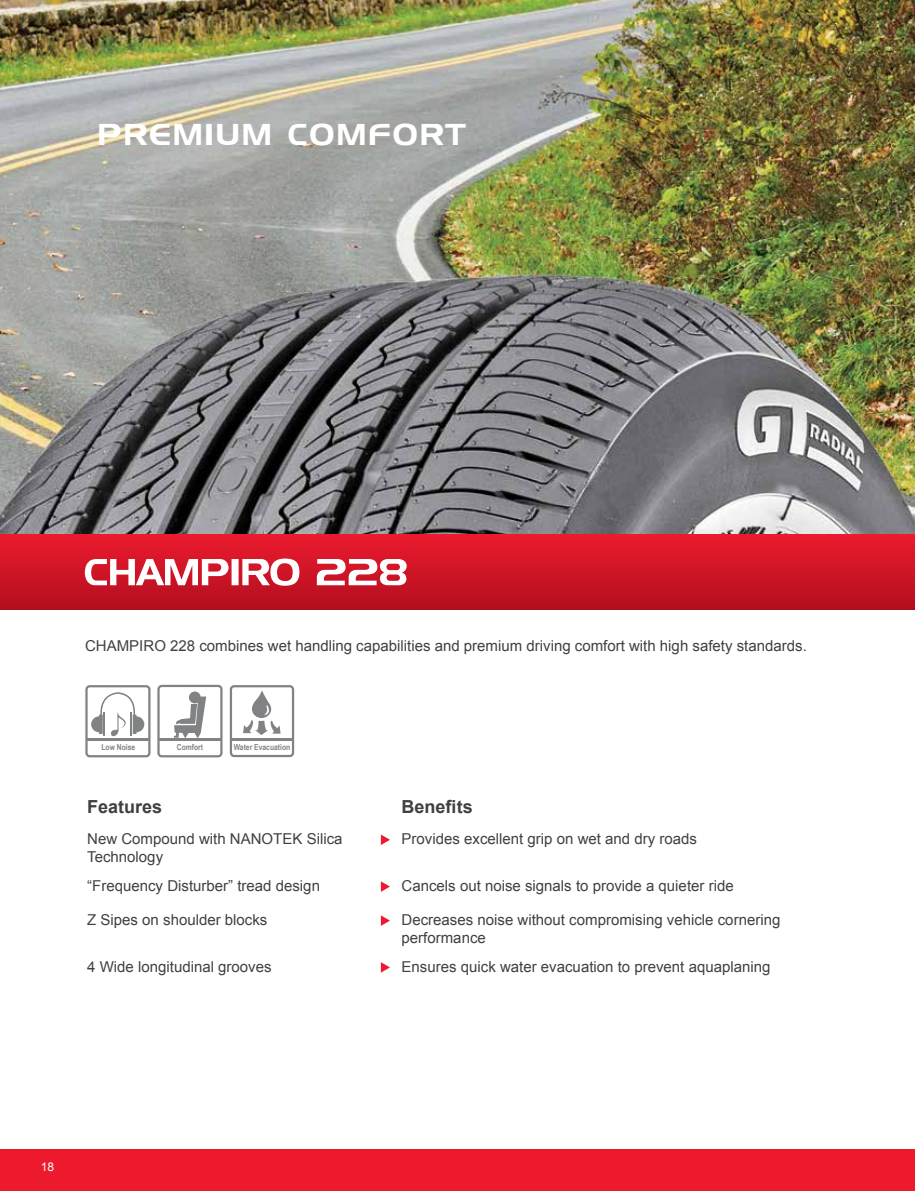
<style>
.page{position:relative;width:915px;height:1191px;background:#fff}
.page>*{position:absolute;margin:0;border:0;box-sizing:border-box;transform-origin:0 0}
.t1{font:30px "Denmark";letter-spacing:.075em;color:#fff}
.t2{font:700 18px "Arial";color:#404042}
.t3{font:15px/18px "Arial";color:#404042}
.t4{font:12px "Arial";color:#fff}
.t5{font:700 8.25px "Arial Narrow";color:#808284}
</style>
<div class="page">
<div style="left:0;top:1148px;width:914px;height:43px;background:#ed1a2e"></div>
<img style="left:0;top:0;width:914px;height:534px">
<div style="left:0;top:534px;width:914px;height:76px;background:linear-gradient(to bottom,#ec1b2e,#b30f1f)"></div>
<svg style="left:85px;top:558px;width:321px;height:28px"></svg>
<div style="left:230px;top:685px;width:64px;height:72px;border:2px solid #808284;border-radius:3px"></div>
<svg style="left:243px;top:691px;width:37px;height:44px"></svg>
<hr style="left:231px;top:738px;width:62px;height:2px;background:#808284">
<div style="left:85px;top:685px;width:65px;height:72px;border:2px solid #808284;border-radius:3px"></div>
<svg style="left:91px;top:692px;width:53px;height:45px"></svg>
<hr style="left:87px;top:738px;width:63px;height:2px;background:#808284">
<div style="left:157px;top:685px;width:65px;height:72px;border:2px solid #808284;border-radius:3px"></div>
<svg style="left:173px;top:691px;width:33px;height:47px"></svg>
<hr style="left:158px;top:738px;width:63px;height:2px;background:#808284">
<svg style="left:381px;top:834px;width:9px;height:11px"></svg>
<svg style="left:381px;top:881px;width:9px;height:11px"></svg>
<svg style="left:381px;top:915px;width:9px;height:11px"></svg>
<svg style="left:381px;top:962px;width:9px;height:10px"></svg>
<h1 class="t1" style="left:98px;top:116px;width:369px">PREMIUM COMFORT</h1>
<p class="t3" style="left:85px;top:636px;width:723px">CHAMPIRO 228 combines wet handling capabilities and premium driving comfort with high safety standards.</p>
<p class="t5" style="left:101px;top:741px;width:35px">Low Noise</p>
<p class="t5" style="left:177px;top:741px;width:28px">Comfort</p>
<p class="t5" style="left:234px;top:741px;width:58px">Water Evacuation</p>
<p class="t2" style="left:87px;top:794px;width:77px">Features</p>
<p class="t2" style="left:401px;top:794px;width:73px">Benefits</p>
<p class="t3" style="left:87px;top:830px;width:257px">New Compound with NANOTEK Silica<br>Technology</p>
<p class="t3" style="left:401px;top:830px;width:297px">Provides excellent grip on wet and dry roads</p>
<p class="t3" style="left:87px;top:877px;width:234px">“Frequency Disturber” tread design</p>
<p class="t3" style="left:401px;top:877px;width:333px">Cancels out noise signals to provide a quieter ride</p>
<p class="t3" style="left:87px;top:911px;width:182px">Z Sipes on shoulder blocks</p>
<p class="t3" style="left:401px;top:911px;width:380px">Decreases noise without compromising vehicle cornering performance</p>
<p class="t3" style="left:87px;top:958px;width:186px">4 Wide longitudinal grooves</p>
<p class="t3" style="left:401px;top:958px;width:370px">Ensures quick water evacuation to prevent aquaplaning</p>
<p class="t4" style="left:41px;top:1159px;width:15px">18</p>
</div>
